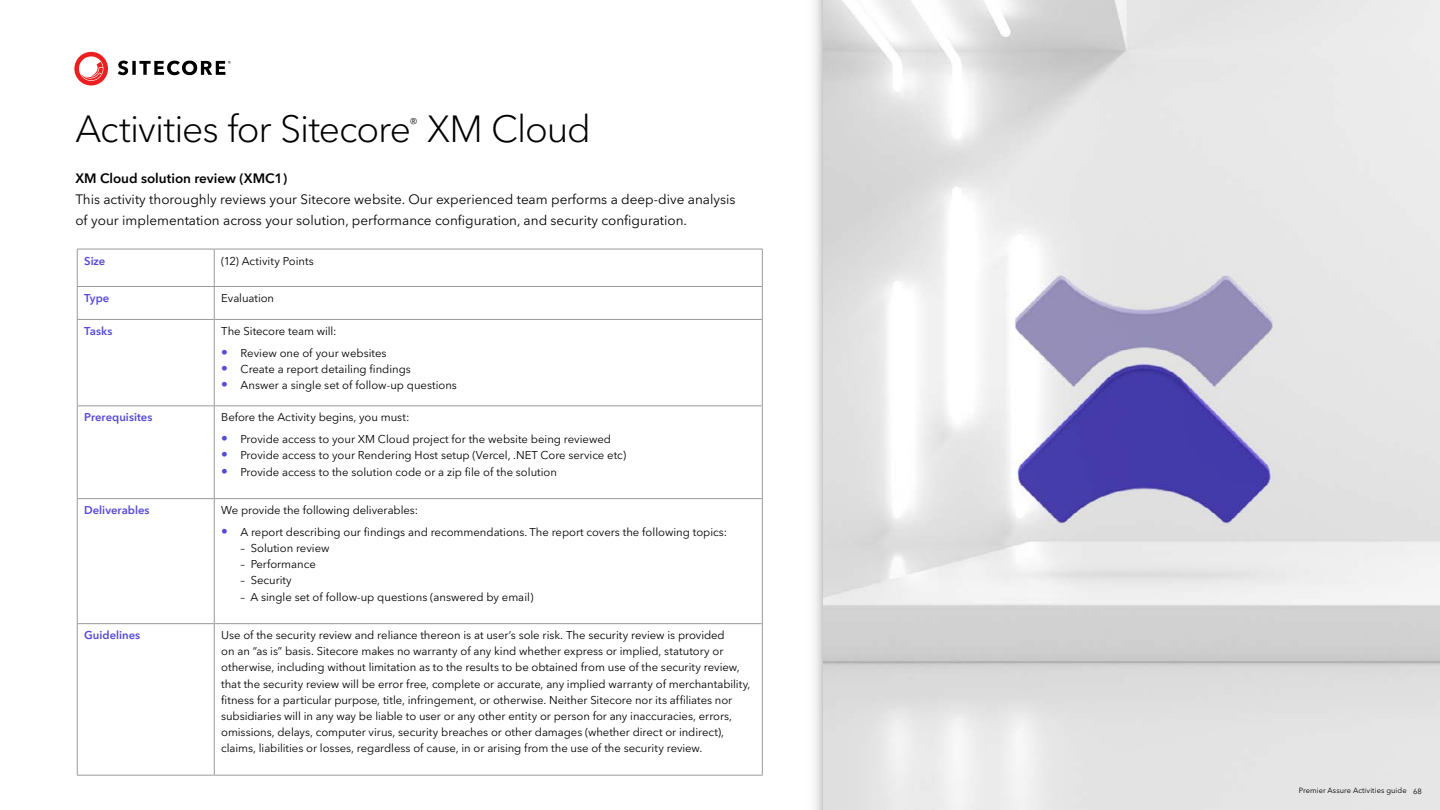
<style>
.page{position:relative;width:1440px;height:810px;background:#fff}
.page>*{position:absolute;margin:0;border:0;box-sizing:border-box;transform-origin:0 0}
.t1{font:300 37.5px "Avenir Next LT Pro";letter-spacing:-.03em;color:#000}
.t2{font:300 14.02px "Avenir Next LT Pro";color:#000}
.t3{font:13.5px/21px "Avenir Next LT Pro";color:#000}
.t4{font:600 13.5px "Avenir Next LT Pro";color:#000}
.t5{font:11.32px/16.1px "Avenir Next LT Pro";color:#000}
.t6{font:600 11.32px "Avenir Next LT Pro";color:#5548d9}
.t7{font:7.5px "Avenir Next LT Pro";letter-spacing:.01em;color:#000}
.t8{font:7.5px "Avenir Next LT Pro";letter-spacing:.01em;color:#212621}
.s1{font-size:13.5px;color:#5548d9}
</style>
<div class="page">
<svg style="left:815px;top:0;width:9px;height:810px"></svg>
<img style="left:824px;top:0;width:616px;height:810px">
<hr style="left:77px;top:249px;width:137px;height:1px;background:#999">
<hr style="left:77px;top:249px;width:1px;height:37px;background:#999">
<hr style="left:214px;top:249px;width:549px;height:1px;background:#999">
<hr style="left:214px;top:249px;width:1px;height:37px;background:#999">
<hr style="left:762px;top:249px;width:1px;height:37px;background:#999">
<hr style="left:77px;top:286px;width:137px;height:1px;background:#999">
<hr style="left:77px;top:287px;width:1px;height:32px;background:#999">
<hr style="left:214px;top:286px;width:549px;height:1px;background:#999">
<hr style="left:214px;top:287px;width:1px;height:32px;background:#999">
<hr style="left:762px;top:287px;width:1px;height:32px;background:#999">
<hr style="left:77px;top:319px;width:137px;height:1px;background:#999">
<hr style="left:77px;top:320px;width:1px;height:85px;background:#999">
<hr style="left:214px;top:319px;width:549px;height:1px;background:#999">
<hr style="left:214px;top:320px;width:1px;height:85px;background:#999">
<hr style="left:762px;top:320px;width:1px;height:85px;background:#999">
<hr style="left:77px;top:405px;width:137px;height:1px;background:#999">
<hr style="left:77px;top:406px;width:1px;height:92px;background:#999">
<hr style="left:214px;top:405px;width:549px;height:1px;background:#999">
<hr style="left:214px;top:406px;width:1px;height:92px;background:#999">
<hr style="left:762px;top:406px;width:1px;height:92px;background:#999">
<hr style="left:77px;top:498px;width:137px;height:1px;background:#999">
<hr style="left:77px;top:499px;width:1px;height:124px;background:#999">
<hr style="left:214px;top:498px;width:549px;height:1px;background:#999">
<hr style="left:214px;top:499px;width:1px;height:124px;background:#999">
<hr style="left:762px;top:499px;width:1px;height:124px;background:#999">
<hr style="left:77px;top:623px;width:137px;height:1px;background:#999">
<hr style="left:77px;top:624px;width:1px;height:151px;background:#999">
<hr style="left:214px;top:623px;width:549px;height:1px;background:#999">
<hr style="left:214px;top:624px;width:1px;height:151px;background:#999">
<hr style="left:762px;top:624px;width:1px;height:151px;background:#999">
<hr style="left:77px;top:775px;width:137px;height:1px;background:#999">
<hr style="left:214px;top:775px;width:549px;height:1px;background:#999">
<svg style="left:74px;top:52px;width:34px;height:34px"></svg>
<svg style="left:118px;top:60px;width:113px;height:15px"></svg>
<h1 class="t1" style="left:75px;top:106px;width:517px">Activities for Sitecore XM Cloud</h1>
<p class="t2" style="left:410px;top:115px;width:10px">®</p>
<p class="t4" style="left:75px;top:170px;width:213px">XM Cloud solution review (XMC1)</p>
<p class="t3" style="left:75px;top:189px;width:662px">This activity thoroughly reviews your Sitecore website. Our experienced team performs a deep-dive analysis of your implementation across your solution, performance configuration, and security configuration.</p>
<p class="t6" style="left:84px;top:254px;width:23px">Size</p>
<p class="t5" style="left:221px;top:253px;width:94px">(12) Activity Points</p>
<p class="t6" style="left:84px;top:291px;width:27px">Type</p>
<p class="t5" style="left:221px;top:290px;width:54px">Evaluation</p>
<p class="t6" style="left:84px;top:324px;width:30px">Tasks</p>
<p class="t5" style="left:221px;top:323px;width:117px">The Sitecore team will:</p>
<p class="t5" style="left:221px;top:345px;width:167px"><span class="s1">•</span> Review one of your websites</p>
<p class="t5" style="left:221px;top:361px;width:191px"><span class="s1">•</span> Create a report detailing findings</p>
<p class="t5" style="left:221px;top:377px;width:237px"><span class="s1">•</span> Answer a single set of follow-up questions</p>
<p class="t6" style="left:84px;top:411px;width:70px">Prerequisites</p>
<p class="t5" style="left:221px;top:409px;width:190px">Before the Activity begins, you must:</p>
<p class="t5" style="left:221px;top:431px;width:391px"><span class="s1">•</span> Provide access to your XM Cloud project for the website being reviewed</p>
<p class="t5" style="left:221px;top:447px;width:407px"><span class="s1">•</span> Provide access to your Rendering Host setup (Vercel, .NET Core service etc)</p>
<p class="t5" style="left:221px;top:464px;width:337px"><span class="s1">•</span> Provide access to the solution code or a zip file of the solution</p>
<p class="t6" style="left:84px;top:503px;width:67px">Deliverables</p>
<p class="t5" style="left:221px;top:502px;width:198px">We provide the following deliverables:</p>
<p class="t5" style="left:221px;top:524px;width:508px"><span class="s1">•</span> A report describing our findings and recommendations. The report covers the following topics:</p>
<p class="t5" style="left:241px;top:540px;width:91px">– Solution review</p>
<p class="t5" style="left:241px;top:556px;width:77px">– Performance</p>
<p class="t5" style="left:241px;top:572px;width:53px">– Security</p>
<p class="t5" style="left:241px;top:589px;width:294px">– A single set of follow-up questions (answered by email)</p>
<p class="t6" style="left:84px;top:628px;width:58px">Guidelines</p>
<p class="t5" style="left:221px;top:627px;width:531px">Use of the security review and reliance thereon is at user’s sole risk. The security review is provided<br>on an “as is” basis. Sitecore makes no warranty of any kind whether express or implied, statutory or otherwise, including without limitation as to the results to be obtained from use of the security review, that the security review will be error free, complete or accurate, any implied warranty of merchantability, fitness for a particular purpose, title, infringement, or otherwise. Neither Sitecore nor its affiliates nor subsidiaries will in any way be liable to user or any other entity or person for any inaccuracies, errors, omissions, delays, computer virus, security breaches or other damages (whether direct or indirect), claims, liabilities or losses, regardless of cause, in or arising from the use of the security review.</p>
<p class="t7" style="left:1299px;top:786px;width:124px">Premier Assure Activities guide 68</p>
<p class="t8" style="left:1300px;top:786px;width:60px">Premier Assure a</p>
</div>
